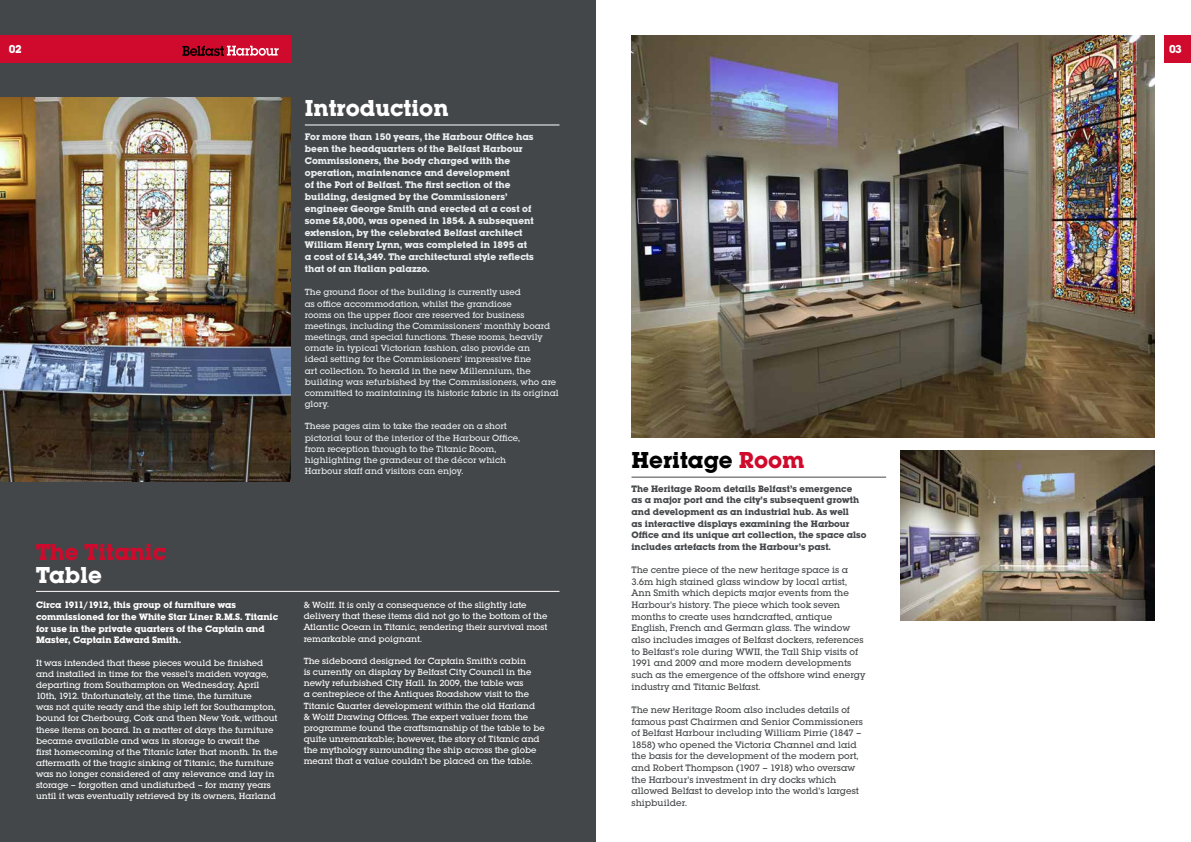
<style>
.page{position:relative;width:1191px;height:842px;background:#fff}
.page>*{position:absolute;margin:0;border:0;box-sizing:border-box;transform-origin:0 0}
.t1{font:700 24px "Lubalin Graph Itc T";color:#fff}
.t2{font:700 24px "Lubalin Graph Itc T";color:#000}
.t3{font:700 24px "Lubalin Graph Itc T";color:#cf0a2c}
.t4{font:700 12px "Lubalin Graph Itc T";color:#fff}
.t5{font:700 10px/12px "Lubalin Graph Itc T";color:#ebeeef}
.t6{font:500 9.7px/11.6px "Lubalin Graph Itc T";color:#444749}
.t7{font:700 9.7px/11.6px "Lubalin Graph Itc T";color:#444749}
.t8{font:700 9.7px/11.6px "Lubalin Graph Itc T";color:#fff}
.t9{font:500 9.3px/11.2px "Lubalin Graph Itc T";color:#fff}
.t10{font:500 9.3px/11.2px "Lubalin Graph Itc T";color:#ebeeef}
.s1{color:#cf0a2c}
</style>
<div class="page">
<div style="left:0;top:0;width:595px;height:842px;background:#444749"></div>
<div style="left:1164px;top:35px;width:27px;height:28px;background:#cf0a2c"></div>
<div style="left:0;top:35px;width:291px;height:28px;background:#cf0a2c"></div>
<img style="left:0;top:98px;width:291px;height:384px">
<svg style="left:182px;top:46px;width:97px;height:10px"></svg>
<hr style="left:305px;top:125px;width:254px;height:1px;background:#fff">
<hr style="left:36px;top:591px;width:523px;height:1px;background:#fff">
<img style="left:631px;top:35px;width:524px;height:402px">
<img style="left:900px;top:450px;width:255px;height:170px">
<hr style="left:631px;top:477px;width:255px;height:1px;background:#444749">
<p class="t4" style="left:9px;top:42px;width:14px">02</p>
<h1 class="t1" style="left:305px;top:94px;width:145px">Introduction</h1>
<p class="t5" style="left:305px;top:131px;width:231px">For more than 150 years, the Harbour Office has been the headquarters of the Belfast Harbour Commissioners, the body charged with the operation, maintenance and development<br>of the Port of Belfast. The first section of the building, designed by the Commissioners’ engineer George Smith and erected at a cost of some £8,000, was opened in 1854. A subsequent extension, by the celebrated Belfast architect William Henry Lynn, was completed in 1895 at a cost of £14,349. The architectural style reflects that of an Italian palazzo.</p>
<p class="t10" style="left:305px;top:287px;width:255px">The ground floor of the building is currently used<br>as office accommodation, whilst the grandiose<br>rooms on the upper floor are reserved for business meetings, including the Commissioners’ monthly board meetings, and special functions. These rooms, heavily ornate in typical Victorian fashion, also provide an<br>ideal setting for the Commissioners’ impressive fine<br>art collection. To herald in the new Millennium, the building was refurbished by the Commissioners, who are committed to maintaining its historic fabric in its original glory.</p>
<p class="t10" style="left:305px;top:421px;width:217px">These pages aim to take the reader on a short pictorial tour of the interior of the Harbour Office, from reception through to the Titanic Room, highlighting the grandeur of the décor which Harbour staff and visitors can enjoy.</p>
<h1 class="t3" style="left:36px;top:537px;width:132px">The Titanic</h1>
<h1 class="t1" style="left:36px;top:560px;width:67px">Table</h1>
<p class="t8" style="left:36px;top:599px;width:244px">Circa 1911/1912, this group of furniture was commissioned for the White Star Liner R.M.S. Titanic for use in the private quarters of the Captain and Master, Captain Edward Smith.</p>
<p class="t9" style="left:36px;top:657px;width:243px">It was intended that these pieces would be finished and installed in time for the vessel’s maiden voyage, departing from Southampton on Wednesday, April 10th, 1912. Unfortunately, at the time, the furniture<br>was not quite ready and the ship left for Southampton, bound for Cherbourg, Cork and then New York, without these items on board. In a matter of days the furniture became available and was in storage to await the first homecoming of the Titanic later that month. In the aftermath of the tragic sinking of Titanic, the furniture was no longer considered of any relevance and lay in storage – forgotten and undisturbed – for many years until it was eventually retrieved by its owners, Harland</p>
<p class="t9" style="left:304px;top:599px;width:245px">&amp; Wolff. It is only a consequence of the slightly late delivery that these items did not go to the bottom of the Atlantic Ocean in Titanic, rendering their survival most remarkable and poignant.</p>
<p class="t9" style="left:304px;top:655px;width:242px">The sideboard designed for Captain Smith’s cabin<br>is currently on display by Belfast City Council in the newly refurbished City Hall. In 2009, the table was<br>a centrepiece of the Antiques Roadshow visit to the Titanic Quarter development within the old Harland<br>&amp; Wolff Drawing Offices. The expert valuer from the programme found the craftsmanship of the table to be quite unremarkable; however, the story of Titanic and the mythology surrounding the ship across the globe meant that a value couldn’t be placed on the table.</p>
<h1 class="t2" style="left:631px;top:446px;width:174px">Heritage <span class="s1">Room</span></h1>
<p class="t7" style="left:631px;top:482px;width:236px">The Heritage Room details Belfast’s emergence<br>as a major port and the city’s subsequent growth and development as an industrial hub. As well<br>as interactive displays examining the Harbour Office and its unique art collection, the space also includes artefacts from the Harbour’s past.</p>
<p class="t6" style="left:631px;top:564px;width:235px">The centre piece of the new heritage space is a 3.6m high stained glass window by local artist, Ann Smith which depicts major events from the Harbour’s history. The piece which took seven months to create uses handcrafted, antique English, French and German glass. The window also includes images of Belfast dockers, references to Belfast’s role during WWII, the Tall Ship visits of 1991 and 2009 and more modern developments such as the emergence of the offshore wind energy industry and Titanic Belfast.</p>
<p class="t6" style="left:631px;top:704px;width:233px">The new Heritage Room also includes details of famous past Chairmen and Senior Commissioners of Belfast Harbour including William Pirrie (1847 – 1858) who opened the Victoria Channel and laid the basis for the development of the modern port, and Robert Thompson (1907 – 1918) who oversaw the Harbour’s investment in dry docks which allowed Belfast to develop into the world’s largest shipbuilder.</p>
<p class="t4" style="left:1169px;top:42px;width:14px">03</p>
</div>
